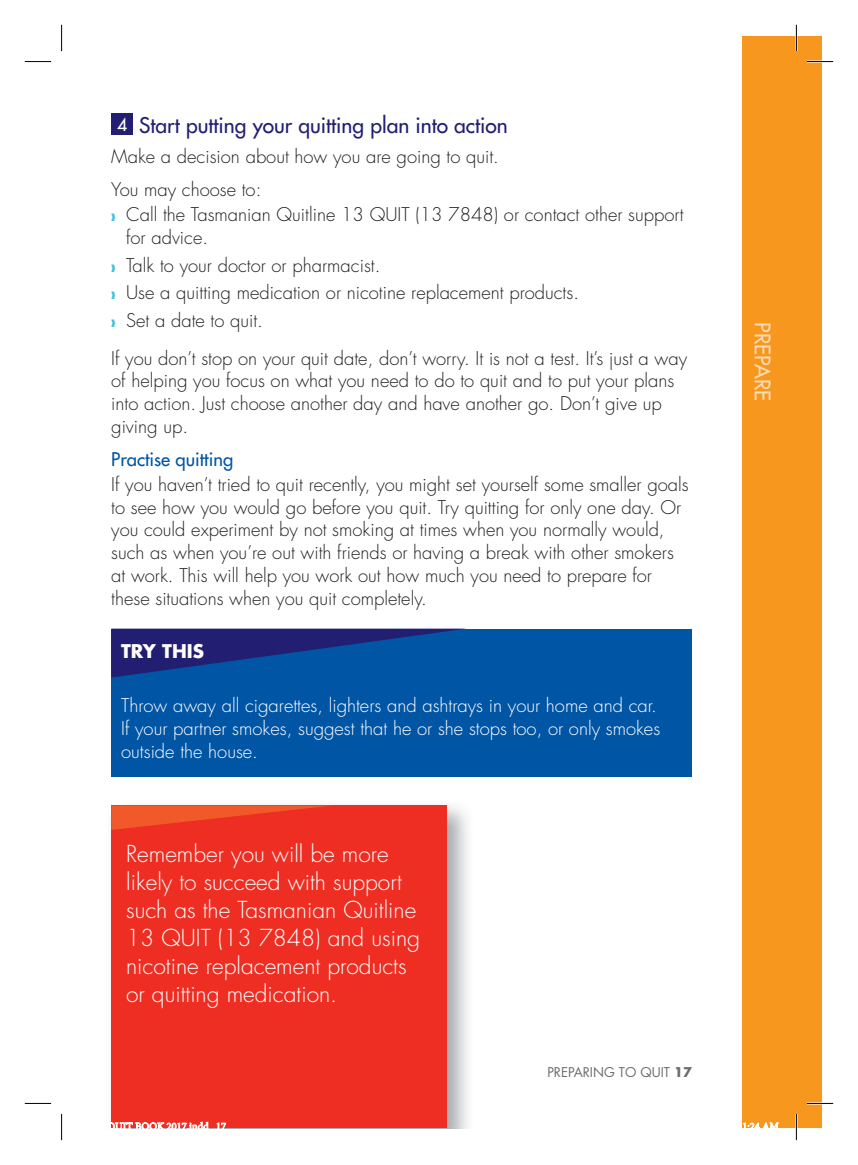
<style>
.page{position:relative;width:858px;height:1165px;background:#fff}
.page>*{position:absolute;margin:0;border:0;box-sizing:border-box;transform-origin:0 0}
.t1{font:300 22.75px/28px "Futura Std";color:#fff}
.t2{font:500 21px "Futura Std";color:#221e72}
.t3{font:500 21px "Futura Std";color:#fedcb5}
.t4{font:300 18.38px/22.8px "Futura Std";color:#231f20}
.t5{font:300 18.38px/22.8px "Futura Std";color:#fff}
.t6{font:500 18.38px "Futura Std";color:#0155a5}
.t7{font:700 18.38px "Futura Std";color:#fff}
.t8{font:13.12px "Futura Std";color:#6c6d70}
.s1{font-size:17.5px;color:#fff}
.s2{font-family:"Monotype Sorts";font-weight:400;font-size:10.5px;color:#42c3dc}
.s3{font-weight:700}
</style>
<div class="page">
<div style="left:741px;top:37px;width:80px;height:1091px;background:#f7971d"></div>
<div style="left:111px;top:113px;width:22px;height:22px;background:#221e72"></div>
<img style="left:446px;top:805px;width:22px;height:323px">
<div style="left:111px;top:805px;width:335px;height:323px;background:#ee2e22"></div>
<svg style="left:111px;top:805px;width:219px;height:25px"></svg>
<div style="left:111px;top:629px;width:580px;height:147px;background:#0155a5"></div>
<svg style="left:111px;top:629px;width:351px;height:48px"></svg>
<svg style="left:111px;top:1121px;width:98px;height:8px"></svg>
<svg style="left:216px;top:1122px;width:10px;height:7px"></svg>
<svg style="left:741px;top:1072px;width:38px;height:56px"></svg>
<hr style="left:806px;top:60px;width:26px;height:3px;background:#fff">
<hr style="left:806px;top:1102px;width:26px;height:2px;background:#fff">
<hr style="left:795px;top:25px;width:2px;height:26px;background:#fff">
<hr style="left:795px;top:1114px;width:2px;height:26px;background:#fff">
<svg style="left:25px;top:61px;width:26px;height:1px"></svg>
<svg style="left:806px;top:61px;width:26px;height:1px"></svg>
<svg style="left:25px;top:1103px;width:26px;height:1px"></svg>
<svg style="left:806px;top:1103px;width:26px;height:1px"></svg>
<svg style="left:61px;top:25px;width:1px;height:26px"></svg>
<svg style="left:61px;top:1114px;width:1px;height:26px"></svg>
<svg style="left:795px;top:25px;width:1px;height:26px"></svg>
<svg style="left:795px;top:1114px;width:1px;height:26px"></svg>
<p class="t2" style="left:117px;top:112px;width:392px"><span class="s1">4</span> Start putting your quitting plan into action</p>
<p class="t4" style="left:111px;top:141px;width:389px;line-height:32.7px">Make a decision about how you are going to quit.<br>You may choose to:</p>
<p class="t4" style="left:126px;top:204px;width:559px;text-indent:-15px"><span class="s2">i</span> Call the Tasmanian Quitline 13 QUIT (13 7848) or contact other support for advice.</p>
<p class="t4" style="left:111px;top:252px;width:469px;line-height:27.7px"><span class="s2">i</span> Talk to your doctor or pharmacist.<br><span class="s2">i</span> Use a quitting medication or nicotine replacement products. <span class="s2">i</span> Set a date to quit.</p>
<p class="t4" style="left:111px;top:347px;width:577px">If you don’t stop on your quit date, don’t worry. It is not a test. It’s just a way of helping you focus on what you need to do to quit and to put your plans into action. Just choose another day and have another go. Don’t give up giving up.</p>
<p class="t6" style="left:111px;top:447px;width:123px">Practise quitting</p>
<p class="t4" style="left:111px;top:473px;width:579px">If you haven’t tried to quit recently, you might set yourself some smaller goals to see how you would go before you quit. Try quitting for only one day. Or you could experiment by not smoking at times when you normally would, such as when you’re out with friends or having a break with other smokers at work. This will help you work out how much you need to prepare for these situations when you quit completely.</p>
<p class="t7" style="left:121px;top:639px;width:84px">TRY THIS</p>
<p class="t5" style="left:121px;top:694px;width:540px">Throw away all cigarettes, lighters and ashtrays in your home and car.<br>If your partner smokes, suggest that he or she stops too, or only smokes outside the house.</p>
<p class="t1" style="left:126px;top:841px;width:295px">Remember you will be more likely to succeed with support such as the Tasmanian Quitline<br>13 QUIT (13 7848) and using nicotine replacement products or quitting medication.</p>
<p class="t8" style="left:547px;top:1064px;width:146px">PREPARING TO QUIT <span class="s3">17</span></p>
<p class="t3" style="left:775px;top:322px;width:80px;rotate:90deg">PREPARE</p>
</div>
